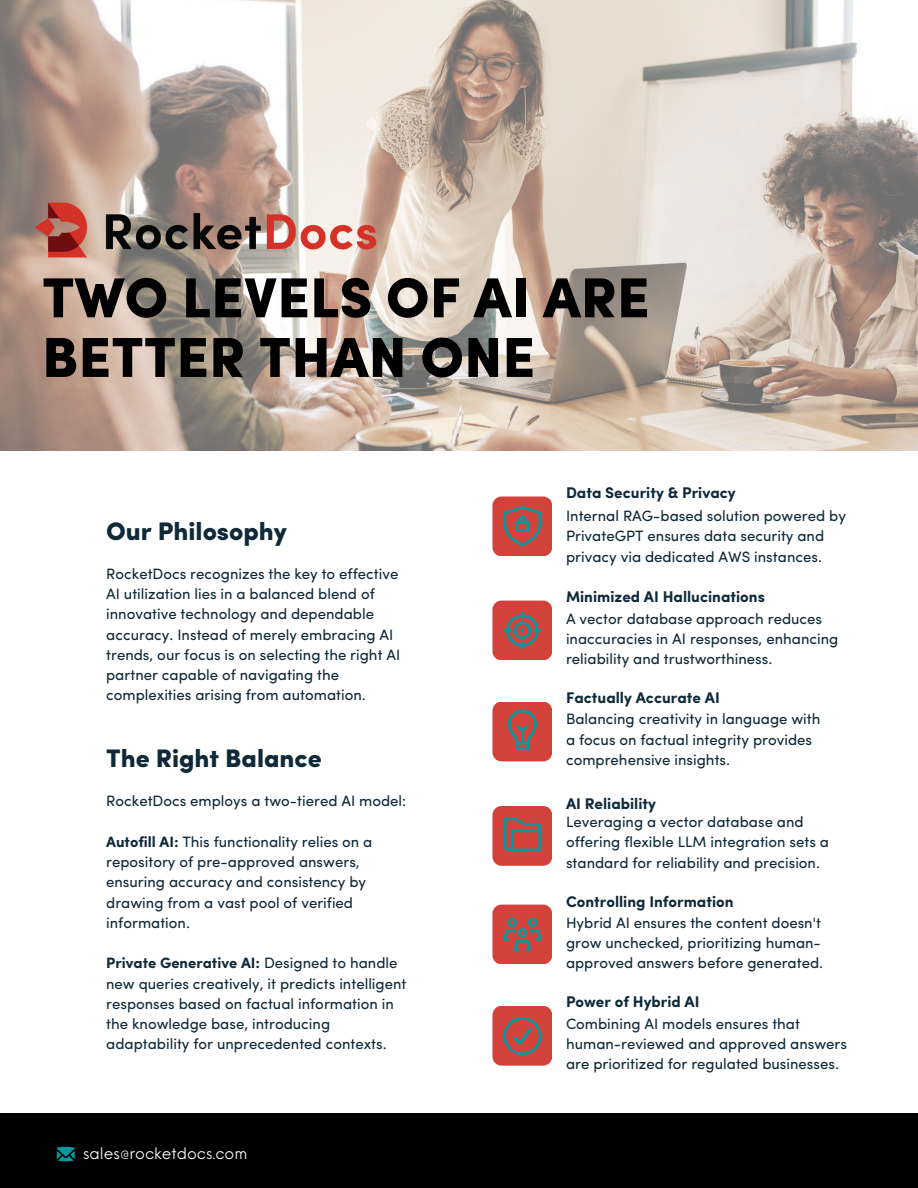
<style>
.page{position:relative;width:918px;height:1188px;background:#fff}
.page>*{position:absolute;margin:0;border:0;box-sizing:border-box;transform-origin:0 0}
.t1{font:900 56.4px/59.7px "Sofia Pro";color:#000}
.t2{font:900 25.35px "Sofia Pro";color:#0f2939}
.t3{font:700 15.45px "Sofia Pro";color:#0f2939}
.t4{font:15.45px "Neue Einstellung";color:#fff}
.t5{font:15px/20.2px "Sofia Pro";color:#0f2939}
.s1{font-weight:700}
</style>
<div class="page">
<img style="left:0;top:0;width:918px;height:450px">
<img style="left:23px;top:194px;width:365px;height:73px">
<div style="left:492px;top:601px;width:60px;height:59px;background:#d3423a;border-radius:9px"></div>
<svg style="left:504px;top:612px;width:37px;height:37px"></svg>
<div style="left:492px;top:905px;width:60px;height:59px;background:#d3423a;border-radius:9px"></div>
<svg style="left:504px;top:918px;width:37px;height:33px"></svg>
<div style="left:492px;top:806px;width:60px;height:60px;background:#d3423a;border-radius:9px"></div>
<svg style="left:504px;top:818px;width:37px;height:33px"></svg>
<div style="left:492px;top:702px;width:60px;height:59px;background:#d3423a;border-radius:9px"></div>
<svg style="left:508px;top:710px;width:29px;height:40px"></svg>
<div style="left:0;top:1113px;width:918px;height:75px;background:#000"></div>
<svg style="left:57px;top:1147px;width:18px;height:14px"></svg>
<div style="left:492px;top:497px;width:60px;height:59px;background:#d3423a;border-radius:9px"></div>
<svg style="left:503px;top:506px;width:38px;height:41px"></svg>
<div style="left:492px;top:1006px;width:60px;height:60px;background:#d3423a;border-radius:9px"></div>
<svg style="left:503px;top:1017px;width:38px;height:38px"></svg>
<p class="t1" style="left:42px;top:273px;width:609px">TWO LEVELS OF AI ARE<br>BETTER THAN ONE</p>
<p class="t2" style="left:106px;top:521px;width:182px">Our Philosophy</p>
<p class="t5" style="left:106px;top:565px;width:296px">RocketDocs recognizes the key to effective AI utilization lies in a balanced blend of innovative technology and dependable accuracy. Instead of merely embracing AI trends, our focus is on selecting the right AI partner capable of navigating the complexities arising from automation.</p>
<p class="t2" style="left:106px;top:748px;width:217px">The Right Balance</p>
<p class="t5" style="left:106px;top:792px;width:302px">RocketDocs employs a two-tiered AI model:</p>
<p class="t5" style="left:106px;top:833px;width:268px"><span class="s1">Autofill AI:</span> This functionality relies on a repository of pre-approved answers, ensuring accuracy and consistency by drawing from a vast pool of verified information.</p>
<p class="t5" style="left:106px;top:954px;width:302px"><span class="s1">Private Generative AI:</span> Designed to handle new queries creatively, it predicts intelligent responses based on factual information in the knowledge base, introducing adaptability for unprecedented contexts.</p>
<p class="t4" style="left:83px;top:1140px;width:166px">sales@rocketdocs.com</p>
<p class="t3" style="left:566px;top:487px;width:171px">Data Security &amp; Privacy</p>
<p class="t5" style="left:566px;top:507px;width:281px">Internal RAG-based solution powered by<br>PrivateGPT ensures data security and privacy via dedicated AWS instances.</p>
<h1 class="t3" style="left:566px;top:590px;width:200px">Minimized AI Hallucinations</h1>
<h2 class="t5" style="left:566px;top:610px;width:274px">A vector database approach reduces inaccuracies in AI responses, enhancing reliability and trustworthiness.</h2>
<p class="t3" style="left:566px;top:692px;width:155px">Factually Accurate AI</p>
<p class="t5" style="left:566px;top:710px;width:256px">Balancing creativity in language with a focus on factual integrity provides comprehensive insights.</p>
<p class="t3" style="left:566px;top:798px;width:92px">AI Reliability</p>
<p class="t5" style="left:566px;top:813px;width:265px">Leveraging a vector database and offering flexible LLM integration sets a standard for reliability and precision.</p>
<p class="t3" style="left:566px;top:895px;width:169px">Controlling Information</p>
<h2 class="t5" style="left:566px;top:914px;width:259px">Hybrid AI ensures the content doesn't grow unchecked, prioritizing human&shy;approved answers before generated.</h2>
<p class="t3" style="left:566px;top:996px;width:135px">Power of Hybrid AI</p>
<p class="t5" style="left:566px;top:1015px;width:283px">Combining AI models ensures that human-reviewed and approved answers are prioritized for regulated businesses.</p>
</div>
